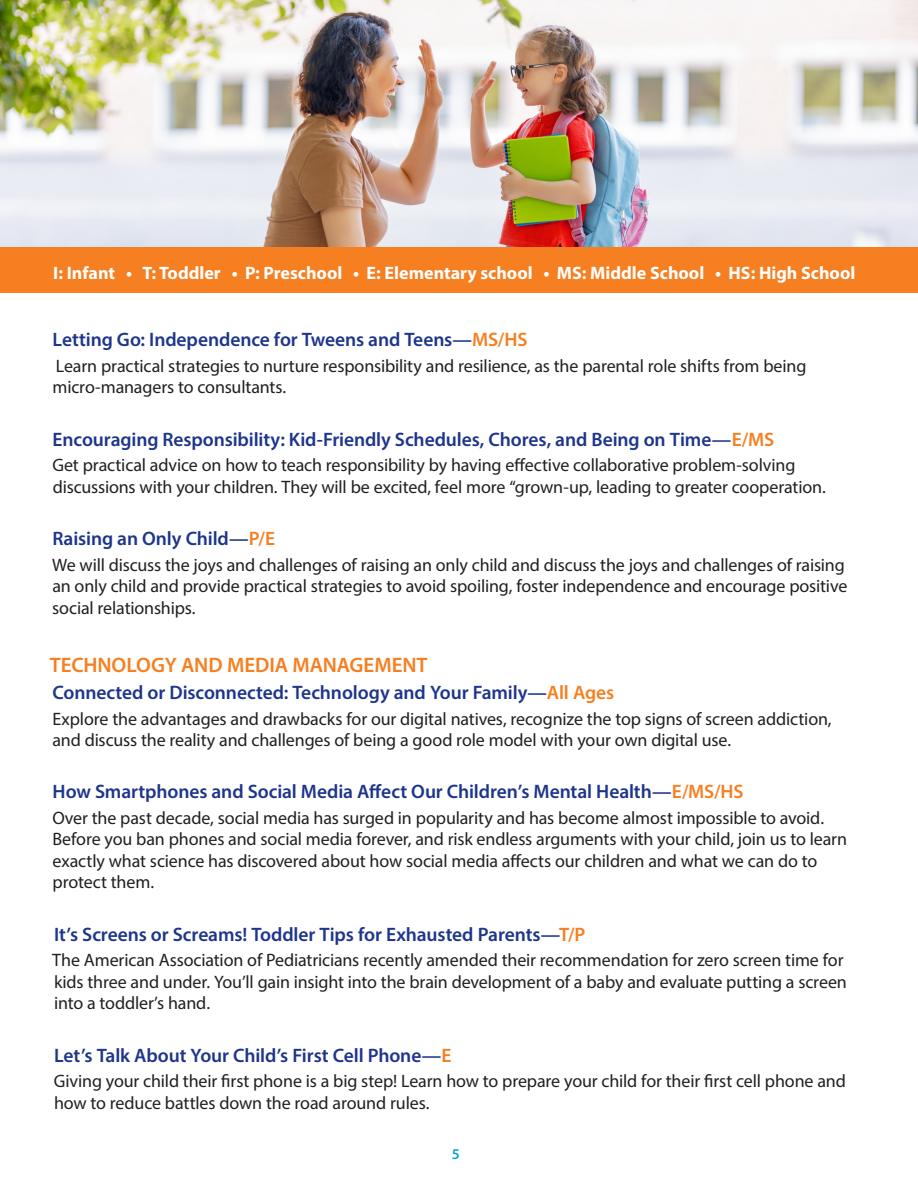
<style>
.page{position:relative;width:918px;height:1188px;background:#fff}
.page>*{position:absolute;margin:0;border:0;box-sizing:border-box;transform-origin:0 0}
.t1{font:600 21px "Myriad Pro";letter-spacing:-.005em;color:#f57f21}
.t2{font:600 19.5px "Myriad Pro";letter-spacing:-.005em;color:#1e358b}
.t3{font:18px/21.6px "Myriad Pro";letter-spacing:-.01em;color:#231f20}
.t4{font:700 18px "Myriad Pro";color:#fff}
.t5{font:600 15px "Myriad Pro";color:#00a5cd}
.s1{color:#f57f21}
</style>
<div class="page">
<img style="left:0;top:0;width:918px;height:247px">
<div style="left:0;top:247px;width:918px;height:45px;background:#f57f21"></div>
<p class="t4" style="left:53px;top:261px;width:804px">I: Infant • T: Toddler • P: Preschool • E: Elementary school • MS: Middle School • HS: High School</p>
<p class="t2" style="left:53px;top:327px;width:476px">Letting Go: Independence for Tweens and Teens—<span class="s1">MS/HS</span></p>
<p class="t3" style="left:53px;top:355px;width:755px">Learn practical strategies to nurture responsibility and resilience, as the parental role shifts from being micro-managers to consultants.</p>
<p class="t2" style="left:53px;top:427px;width:723px">Encouraging Responsibility: Kid-Friendly Schedules, Chores, and Being on Time—<span class="s1">E/MS</span></p>
<p class="t3" style="left:52px;top:454px;width:775px">Get practical advice on how to teach responsibility by having effective collaborative problem-solving discussions with your children. They will be excited, feel more “grown-up, leading to greater cooperation.</p>
<p class="t2" style="left:53px;top:527px;width:224px">Raising an Only Child—<span class="s1">P/E</span></p>
<p class="t3" style="left:52px;top:554px;width:797px">We will discuss the joys and challenges of raising an only child and discuss the joys and challenges of raising an only child and provide practical strategies to avoid spoiling, foster independence and encourage positive social relationships.</p>
<p class="t1" style="left:50px;top:652px;width:379px">TECHNOLOGY AND MEDIA MANAGEMENT</p>
<p class="t2" style="left:52px;top:680px;width:563px">Connected or Disconnected: Technology and Your Family—<span class="s1">All Ages</span></p>
<p class="t3" style="left:52px;top:707px;width:781px">Explore the advantages and drawbacks for our digital natives, recognize the top signs of screen addiction, and discuss the reality and challenges of being a good role model with your own digital use.</p>
<p class="t2" style="left:53px;top:779px;width:693px">How Smartphones and Social Media Affect Our Children’s Mental Health—<span class="s1">E/MS/HS</span></p>
<p class="t3" style="left:52px;top:806px;width:796px">Over the past decade, social media has surged in popularity and has become almost impossible to avoid.<br>Before you ban phones and social media forever, and risk endless arguments with your child, join us to learn exactly what science has discovered about how social media affects our children and what we can do to protect them.</p>
<p class="t2" style="left:54px;top:922px;width:533px">It’s Screens or Screams! Toddler Tips for Exhausted Parents—<span class="s1">T/P</span></p>
<p class="t3" style="left:52px;top:949px;width:796px">The American Association of Pediatricians recently amended their recommendation for zero screen time for kids three and under. You’ll gain insight into the brain development of a baby and evaluate putting a screen into a toddler’s hand.</p>
<p class="t2" style="left:54px;top:1043px;width:399px">Let’s Talk About Your Child’s First Cell Phone—<span class="s1">E</span></p>
<p class="t3" style="left:54px;top:1070px;width:794px">Giving your child their first phone is a big step! Learn how to prepare your child for their first cell phone and how to reduce battles down the road around rules.</p>
<p class="t5" style="left:452px;top:1144px;width:10px">5</p>
</div>
